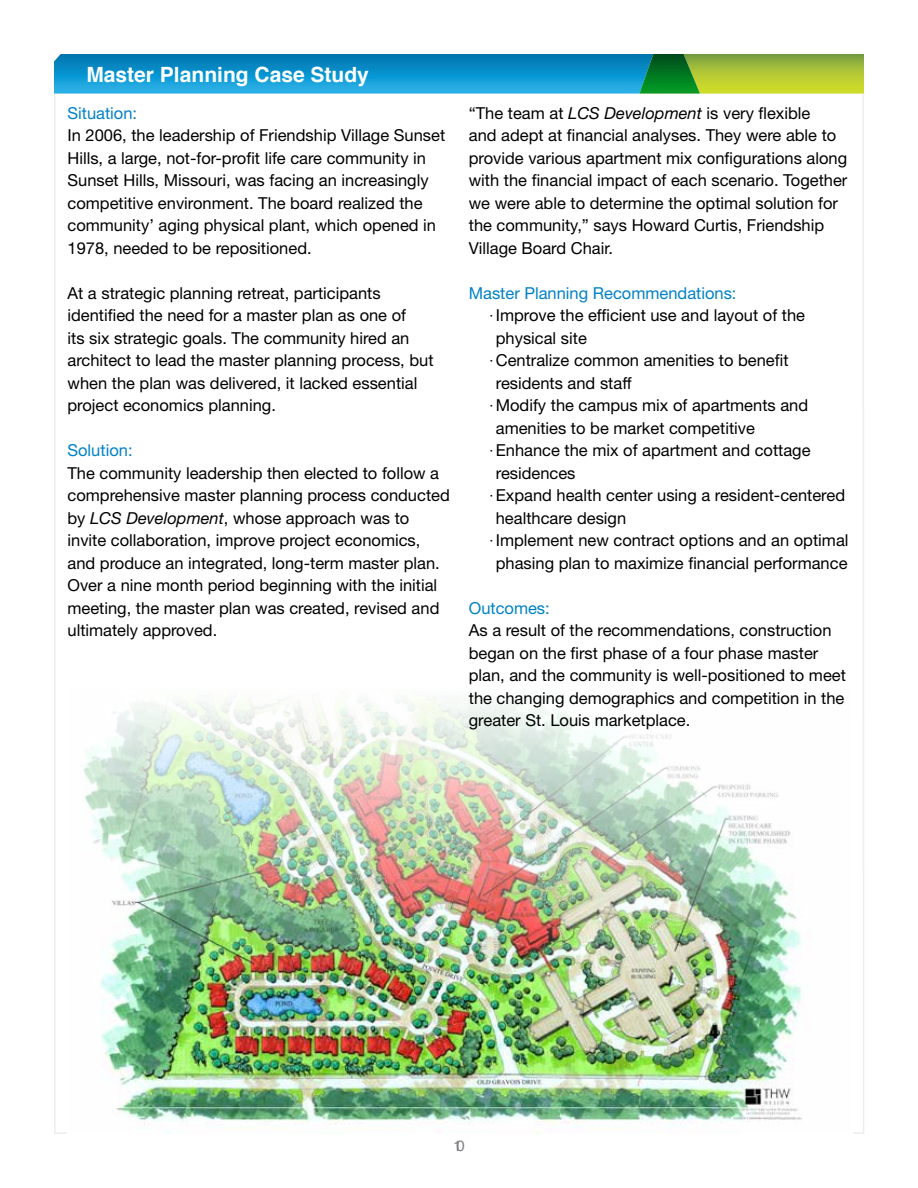
<style>
.page{position:relative;width:918px;height:1188px;background:#fff}
.page>*{position:absolute;margin:0;border:0;box-sizing:border-box;transform-origin:0 0}
.t1{font:700 21px "Helvetica";color:#fff}
.t2{font:16.5px/22.5px "Helvetica Neue LT Std";color:#000}
.t3{font:16.5px "Helvetica Neue LT Std";color:#0081c6}
.t4{font:15px "Helvetica";color:#807f83}
.s1{font-style:italic}
.s2{font-weight:100}
</style>
<div class="page">
<svg style="left:700px;top:54px;width:164px;height:40px;background:#adc336"></svg>
<svg style="left:54px;top:54px;width:585px;height:40px;background:#1294cd"></svg>
<img style="left:639px;top:54px;width:61px;height:40px">
<img style="left:83px;top:698px;width:719px;height:436px">
<p class="t1" style="left:86px;top:57px;width:284px">Master Planning Case Study</p>
<p class="t3" style="left:68px;top:103px;width:71px">Situation:</p>
<p class="t2" style="left:68px;top:124px;width:379px">In 2006, the leadership of Friendship Village Sunset Hills, a large, not-for-profit life care community in Sunset Hills, Missouri, was facing an increasingly competitive environment. The board realized the community’ aging physical plant, which opened in 1978, needed to be repositioned.</p>
<p class="t2" style="left:68px;top:281px;width:368px">At a strategic planning retreat, participants identified the need for a master plan as one of<br>its six strategic goals. The community hired an architect to lead the master planning process, but when the plan was delivered, it lacked essential project economics planning.</p>
<p class="t3" style="left:68px;top:441px;width:67px">Solution:</p>
<p class="t2" style="left:68px;top:461px;width:384px">The community leadership then elected to follow a comprehensive master planning process conducted by <span class="s1">LCS Development</span>, whose approach was to invite collaboration, improve project economics, and produce an integrated, long-term master plan.<br>Over a nine month period beginning with the initial meeting, the master plan was created, revised and ultimately approved.</p>
<p class="t2" style="left:469px;top:101px;width:380px">“The team at <span class="s1">LCS Development</span> is very flexible<br>and adept at financial analyses. They were able to provide various apartment mix configurations along with the financial impact of each scenario. Together we were able to determine the optimal solution for the community,” says Howard Curtis, Friendship Village Board Chair.</p>
<p class="t3" style="left:469px;top:283px;width:269px">Master Planning Recommendations:</p>
<p class="t2" style="left:489px;top:304px;width:318px"><span class="s2">·</span>Improve the efficient use and layout of the</p>
<p class="t2" style="left:496px;top:327px;width:93px">physical site</p>
<p class="t2" style="left:489px;top:349px;width:301px"><span class="s2">·</span>Centralize common amenities to benefit</p>
<p class="t2" style="left:496px;top:372px;width:138px">residents and staff</p>
<p class="t2" style="left:489px;top:394px;width:321px"><span class="s2">·</span>Modify the campus mix of apartments and</p>
<p class="t2" style="left:496px;top:417px;width:261px">amenities to be market competitive</p>
<p class="t2" style="left:489px;top:439px;width:323px"><span class="s2">·</span>Enhance the mix of apartment and cottage</p>
<p class="t2" style="left:496px;top:462px;width:81px">residences</p>
<p class="t2" style="left:489px;top:484px;width:358px"><span class="s2">·</span>Expand health center using a resident-centered</p>
<p class="t2" style="left:496px;top:507px;width:132px">healthcare design</p>
<p class="t2" style="left:489px;top:529px;width:361px"><span class="s2">·</span>Implement new contract options and an optimal</p>
<p class="t2" style="left:496px;top:552px;width:353px">phasing plan to maximize financial performance</p>
<p class="t3" style="left:469px;top:598px;width:83px">Outcomes:</p>
<p class="t2" style="left:469px;top:619px;width:379px">As a result of the recommendations, construction began on the first phase of a four phase master plan, and the community is well-positioned to meet the changing demographics and competition in the greater St. Louis marketplace.</p>
<p class="t4" style="left:453px;top:1134px;width:13px">10</p>
</div>
